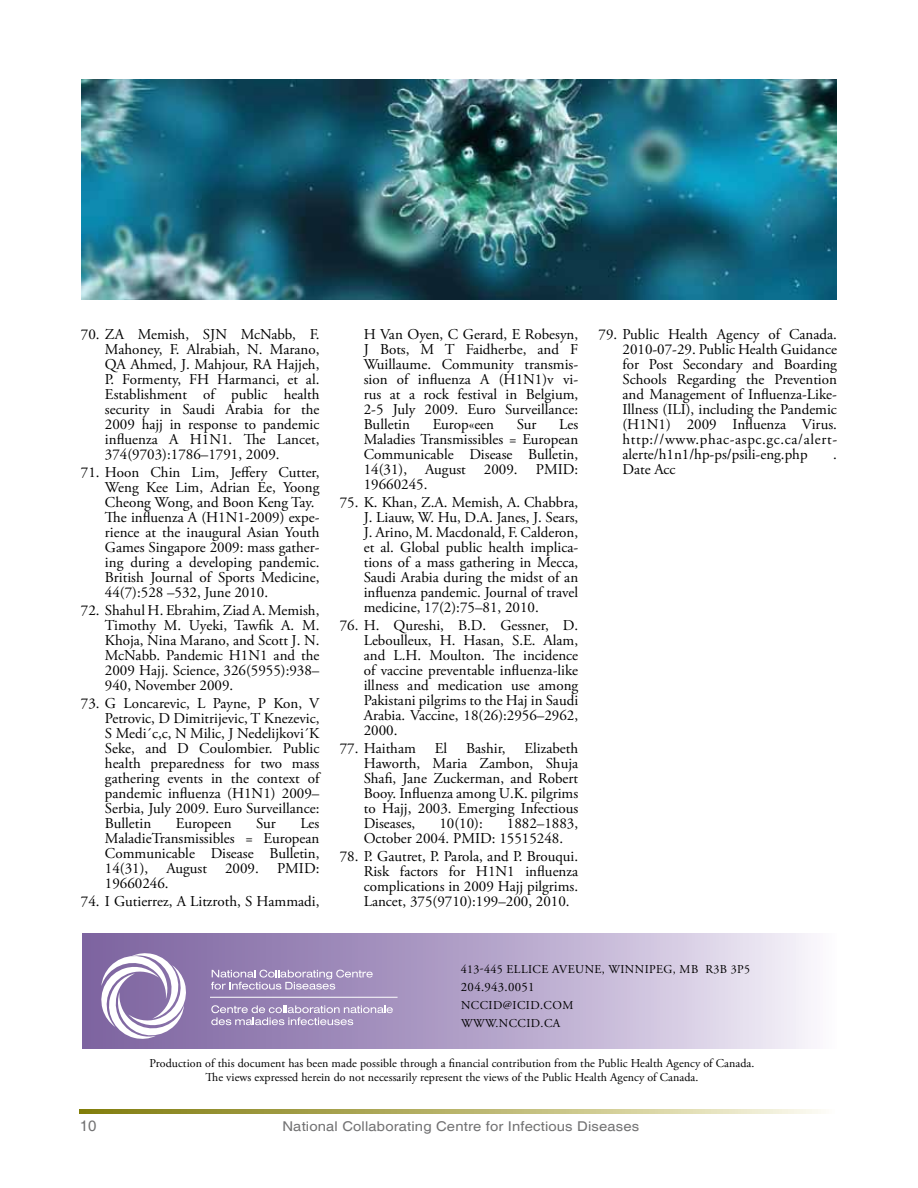
<style>
.page{position:relative;width:918px;height:1188px;background:#fff}
.page>*{position:absolute;margin:0;border:0;box-sizing:border-box;transform-origin:0 0}
.t1{font:15px/15px "Adobe Garamond Pro";color:#000;text-align:justify}
.t2{font:15px "Helvetica";color:#727273}
.t3{font:13.5px "Helvetica";letter-spacing:.01em;color:#727273;scale:1.1 1}
.t4{font:12.75px "Adobe Garamond Pro";letter-spacing:.025em;color:#000}
.t5{font:12px/14.4px "Adobe Garamond Pro";letter-spacing:.005em;color:#000;text-align:center}
</style>
<div class="page">
<svg style="left:80px;top:1109px;width:741px;height:4px"></svg>
<img style="left:81px;top:80px;width:756px;height:219px">
<div style="left:82px;top:934px;width:755px;height:114px;background:linear-gradient(to right,#765b9b,#f2eef8)"></div>
<svg style="left:211px;top:970px;width:162px;height:20px"></svg>
<svg style="left:211px;top:1005px;width:182px;height:20px"></svg>
<svg style="left:98px;top:952px;width:92px;height:88px"></svg>
<p class="t1" style="left:105px;top:328px;width:216px;text-indent:-24px">70. ZA Memish, SJN McNabb, F.<br>Mahoney, F. Alrabiah, N. Marano, QA Ahmed, J. Mahjour, RA Hajjeh, P. Formenty, FH Harmanci, et al.<br>Establishment of public health security in Saudi Arabia for the 2009 hajj in response to pandemic influenza A H1N1. The Lancet, 374(9703):1786–1791, 2009.</p>
<p class="t1" style="left:105px;top:466px;width:216px;text-align:left;text-indent:-24px">71. Hoon Chin Lim, Jeffery Cutter, Weng Kee Lim, Adrian Ee, Yoong Cheong Wong, and Boon Keng Tay.<br>The influenza A (H1N1-2009) expe&shy;rience at the inaugural Asian Youth Games Singapore 2009: mass gather&shy;ing during a developing pandemic.<br>British Journal of Sports Medicine, 44(7):528 –532, June 2010.</p>
<p class="t1" style="left:105px;top:604px;width:216px;text-indent:-24px">72. Shahul H. Ebrahim, Ziad A. Memish, Timothy M. Uyeki, Tawfik A. M.<br>Khoja, Nina Marano, and Scott J. N.<br>McNabb. Pandemic H1N1 and the 2009 Hajj. Science, 326(5955):938– 940, November 2009.</p>
<p class="t1" style="left:105px;top:697px;width:216px;text-indent:-24px">73. G Loncarevic, L Payne, P Kon, V Petrovic, D Dimitrijevic, T Knezevic, S Medi´c,c, N Milic, J Nedelijkovi´K Seke, and D Coulombier. Public health preparedness for two mass gathering events in the context of pandemic influenza (H1N1) 2009– Serbia, July 2009. Euro Surveillance:<br>Bulletin</p>
<p class="t1" style="left:176px;top:817px;width:57px">Europeen</p>
<p class="t1" style="left:256px;top:817px;width:21px">Sur</p>
<p class="t1" style="left:105px;top:817px;width:216px;text-indent:195px">Les MaladieTransmissibles = European Communicable Disease Bulletin, 14(31), August 2009. PMID:<br>19660246.</p>
<p class="t1" style="left:81px;top:895px;width:240px">74. I Gutierrez, A Litzroth, S Hammadi,</p>
<p class="t1" style="left:364px;top:328px;width:216px">H Van Oyen, C Gerard, E Robesyn, J Bots, M T Faidherbe, and F Wuillaume. Community transmis&shy;sion of influenza A (H1N1)v vi&shy;rus at a rock festival in Belgium, 2-5 July 2009. Euro Surveillance:<br>Bulletin</p>
<p class="t1" style="left:433px;top:418px;width:63px">Europ«een</p>
<p class="t1" style="left:517px;top:418px;width:21px">Sur</p>
<p class="t1" style="left:364px;top:418px;width:216px;text-indent:195px">Les Maladies Transmissibles = European Communicable Disease Bulletin, 14(31), August 2009. PMID:<br>19660245.</p>
<p class="t1" style="left:364px;top:496px;width:216px;text-indent:-24px">75. K. Khan, Z.A. Memish, A. Chabbra, J. Liauw, W. Hu, D.A. Janes, J. Sears, J. Arino, M. Macdonald, F. Calderon, et al. Global public health implica&shy;tions of a mass gathering in Mecca, Saudi Arabia during the midst of an influenza pandemic. Journal of travel medicine, 17(2):75–81, 2010.</p>
<p class="t1" style="left:364px;top:619px;width:216px;text-indent:-24px">76. H. Qureshi, B.D. Gessner, D.<br>Leboulleux, H. Hasan, S.E. Alam, and L.H. Moulton. The incidence of vaccine preventable influenza-like illness and medication use among Pakistani pilgrims to the Haj in Saudi Arabia. Vaccine, 18(26):2956–2962, 2000.</p>
<p class="t1" style="left:340px;top:742px;width:78px">77. Haitham</p>
<p class="t1" style="left:435px;top:742px;width:14px">El</p>
<p class="t1" style="left:466px;top:742px;width:41px">Bashir,</p>
<p class="t1" style="left:364px;top:742px;width:216px;text-indent:161px">Elizabeth Haworth, Maria Zambon, Shuja Shafi, Jane Zuckerman, and Robert Booy. Influenza among U.K. pilgrims to Hajj, 2003. Emerging Infectious Diseases,</p>
<p class="t1" style="left:439px;top:817px;width:45px">10(10):</p>
<p class="t1" style="left:364px;top:817px;width:216px;text-indent:143px">1882–1883,<br>October 2004. PMID: 15515248.</p>
<p class="t1" style="left:364px;top:850px;width:216px;text-indent:-24px">78. P. Gautret, P. Parola, and P. Brouqui.<br>Risk factors for H1N1 influenza complications in 2009 Hajj pilgrims.<br>Lancet, 375(9710):199–200, 2010.</p>
<p class="t1" style="left:623px;top:328px;width:216px;text-indent:-24px">79. Public Health Agency of Canada.<br>2010-07-29. Public Health Guidance for Post Secondary and Boarding Schools Regarding the Prevention and Management of Influenza-Like-Illness (ILI), including the Pandemic (H1N1) 2009 Influenza Virus. http://www.phac-aspc.gc.ca/alert&shy;alerte/h1n1/hp-ps/psili-eng.php</p>
<p class="t1" style="left:833px;top:448px;width:5px">.</p>
<p class="t1" style="left:623px;top:463px;width:55px">Date Acc</p>
<p class="t5" style="left:461px;top:963px;width:61px">413-445 Ellice</p>
<p class="t5" style="left:552px;top:963px;width:17px">Aveune</p>
<p class="t5" style="left:602px;top:963px;width:27px">, Winnipeg</p>
<p class="t5" style="left:673px;top:963px;width:79px">, MB R3B 3P5</p>
<p class="t4" style="left:461px;top:980px;width:75px">204.943.0051</p>
<p class="t5" style="left:461px;top:999px;width:10px">nccid</p>
<p class="t5" style="left:503px;top:999px;width:18px">@icid</p>
<p class="t5" style="left:540px;top:999px;width:14px">.com</p>
<p class="t5" style="left:461px;top:1017px;width:14px">www</p>
<p class="t5" style="left:495px;top:1017px;width:13px">.nccid</p>
<p class="t5" style="left:541px;top:1017px;width:13px">.ca</p>
<p class="t5" style="left:150px;top:1056px;width:606px">Production of this document has been made possible through a financial contribution from the Public Health Agency of Canada.<br>The views expressed herein do not necessarily represent the views of the Public Health Agency of Canada.</p>
<p class="t2" style="left:80px;top:1117px;width:18px">10</p>
<p class="t3" style="left:282px;top:1119px;width:326px">National Collaborating Centre for Infectious Diseases</p>
</div>
